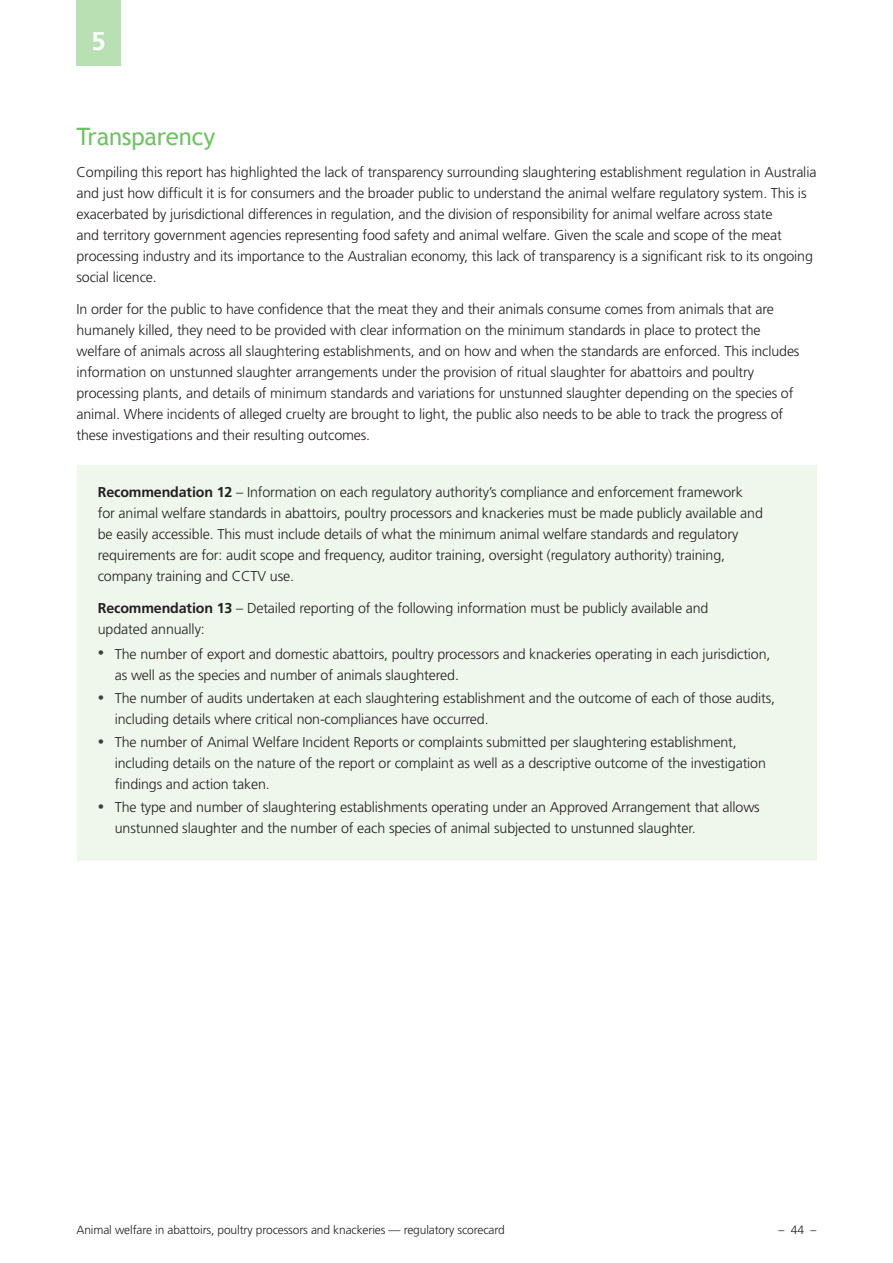
<style>
.page{position:relative;width:893px;height:1263px;background:#fff}
.page>*{position:absolute;margin:0;border:0;box-sizing:border-box;transform-origin:0 0}
.t1{font:700 25.5px "Frutiger";color:#fff}
.Heading_2{font:24px "Trebuchet MS";letter-spacing:-.01em;color:#71c167}
.Body_Text{font:300 14.25px/21px "Frutiger";letter-spacing:-.01em;color:#231f20}
.t2{font:300 12px "Frutiger";letter-spacing:-.01em;color:#231f20}
.s1{font-weight:700}
.s2{font-size:12.9px;color:#3e3e3f}
</style>
<div class="page">
<div style="left:77px;top:465px;width:739px;height:396px;background:#eff7ed"></div>
<div style="left:77px;top:0;width:44px;height:65px;background:#b8e0b3"></div>
<h1 class="t1" style="left:92px;top:26px;width:16px">5</h1>
<p class="Heading_2" style="left:77px;top:123px;width:140px">Transparency</p>
<p class="Body_Text" style="left:77px;top:162px;width:741px">Compiling this report has highlighted the lack of transparency surrounding slaughtering establishment regulation in Australia and just how difficult it is for consumers and the broader public to understand the animal welfare regulatory system. This is exacerbated by jurisdictional differences in regulation, and the division of responsibility for animal welfare across state<br>and territory government agencies representing food safety and animal welfare. Given the scale and scope of the meat processing industry and its importance to the Australian economy, this lack of transparency is a significant risk to its ongoing social licence.</p>
<p class="Body_Text" style="left:77px;top:298px;width:724px">In order for the public to have confidence that the meat they and their animals consume comes from animals that are humanely killed, they need to be provided with clear information on the minimum standards in place to protect the welfare of animals across all slaughtering establishments, and on how and when the standards are enforced. This includes information on unstunned slaughter arrangements under the provision of ritual slaughter for abattoirs and poultry processing plants, and details of minimum standards and variations for unstunned slaughter depending on the species of animal. Where incidents of alleged cruelty are brought to light, the public also needs to be able to track the progress of these investigations and their resulting outcomes.</p>
<p class="Body_Text" style="left:98px;top:482px;width:667px"><span class="s1">Recommendation 12</span> – Information on each regulatory authority’s compliance and enforcement framework for animal welfare standards in abattoirs, poultry processors and knackeries must be made publicly available and be easily accessible. This must include details of what the minimum animal welfare standards and regulatory requirements are for: audit scope and frequency, auditor training, oversight (regulatory authority) training, company training and CCTV use.</p>
<p class="Body_Text" style="left:98px;top:597px;width:612px"><span class="s1">Recommendation 13</span> – Detailed reporting of the following information must be publicly available and updated annually:</p>
<p class="Body_Text" style="left:115px;top:644px;width:657px;text-indent:-17px"><span class="s2">•</span> The number of export and domestic abattoirs, poultry processors and knackeries operating in each jurisdiction, as well as the species and number of animals slaughtered.</p>
<p class="Body_Text" style="left:115px;top:688px;width:662px;text-indent:-17px"><span class="s2">•</span> The number of audits undertaken at each slaughtering establishment and the outcome of each of those audits, including details where critical non-compliances have occurred.</p>
<p class="Body_Text" style="left:115px;top:732px;width:653px;text-indent:-17px"><span class="s2">•</span> The number of Animal Welfare Incident Reports or complaints submitted per slaughtering establishment, including details on the nature of the report or complaint as well as a descriptive outcome of the investigation findings and action taken.</p>
<p class="Body_Text" style="left:115px;top:797px;width:646px;text-indent:-17px"><span class="s2">•</span> The type and number of slaughtering establishments operating under an Approved Arrangement that allows unstunned slaughter and the number of each species of animal subjected to unstunned slaughter.</p>
<p class="t2" style="left:77px;top:1222px;width:430px">Animal welfare in abattoirs, poultry processors and knackeries — regulatory scorecard</p>
<p class="t2" style="left:779px;top:1222px;width:39px">– 44 –</p>
</div>
